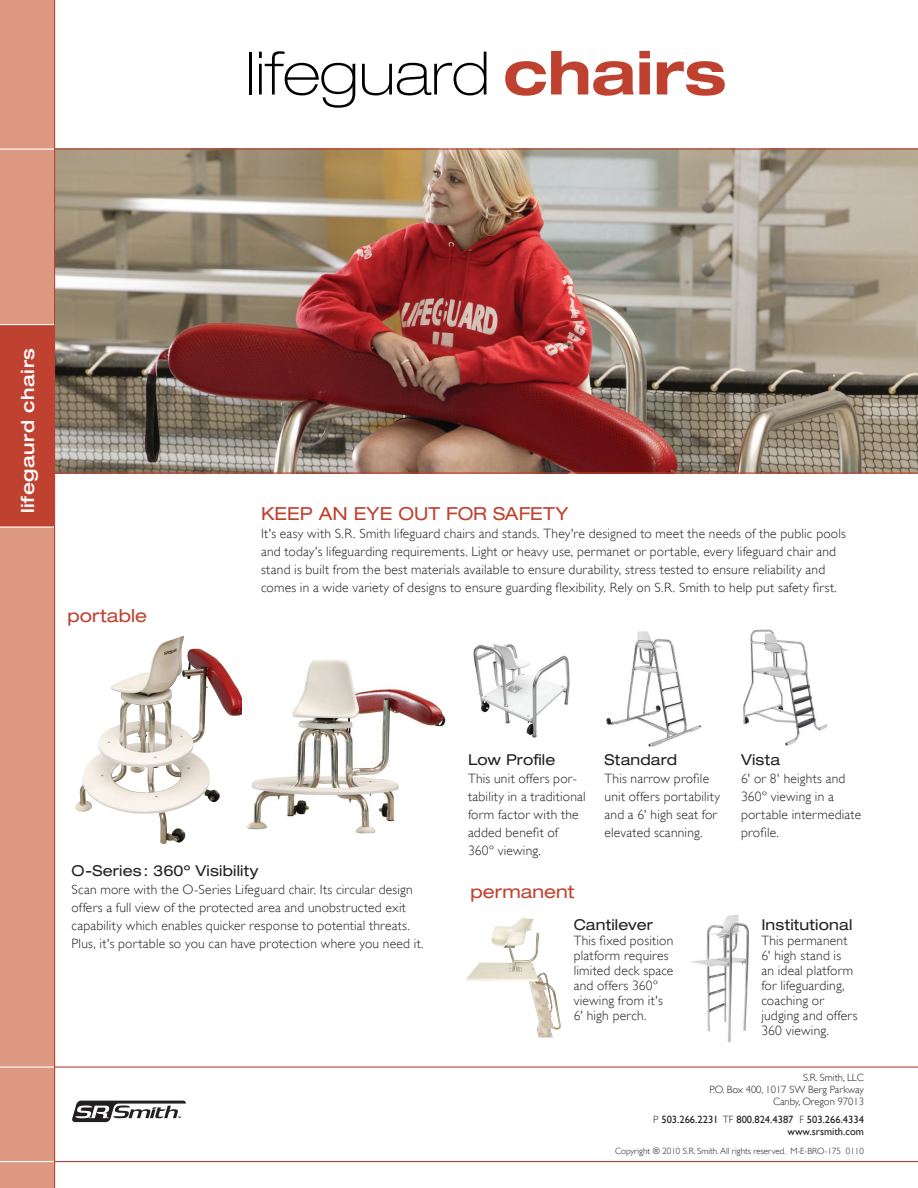
<style>
.page{position:relative;width:918px;height:1188px;background:#fff}
.page>*{position:absolute;margin:0;border:0;box-sizing:border-box;transform-origin:0 0}
.HEADLINES_chapter_1s{font:100 expanded 60px "Helvetica Neue";color:#010101}
.SUBHEAD_color_CAPS{font:expanded 18px "Helvetica Neue";color:#bf4130}
.SUBHEAD_color{font:expanded 18px "Helvetica Neue";color:#bf4130}
.t1{font:500 expanded 18px "Helvetica Neue";letter-spacing:.03em;color:#fff}
.SUBHEAD_black{font:expanded 15px "Helvetica Neue";letter-spacing:.01em;color:#231f20}
.BODY_COPY{font:300 13.5px/18px "Gill Sans";letter-spacing:.015em;color:#231f20}
.DESCRIPTION_COPY{font:300 13.5px/15px "Gill Sans";letter-spacing:.015em;color:#231f20}
.LEGAL_italic{font:300 10.5px/12px "Gill Sans";color:#231f20;text-align:right}
.LEGAL_italic-2{font:10.5px/12px "Gill Sans";color:#231f20;text-align:right}
.LEGAL_italic-3{font:300 9px "Gill Sans";color:#231f20}
.s1{font-weight:700;color:#bf4130}
.s2{font-weight:300}
</style>
<div class="page">
<div style="left:0;top:0;width:55px;height:1188px;background:#dd9881"></div>
<hr style="left:0;top:148px;width:55px;height:2px;background:#fff">
<img style="left:55px;top:150px;width:863px;height:322px">
<hr style="left:54px;top:472px;width:864px;height:2px;background:#bf4130">
<hr style="left:0;top:1161px;width:55px;height:1px;background:#fff">
<div style="left:0;top:324px;width:55px;height:203px;background:#bf4130"></div>
<hr style="left:54px;top:148px;width:864px;height:2px;background:#bf4130">
<hr style="left:0;top:1066px;width:55px;height:2px;background:#fff">
<hr style="left:54px;top:1066px;width:864px;height:2px;background:#bf4130">
<hr style="left:54px;top:1161px;width:864px;height:1px;background:#bf4130">
<svg style="left:72px;top:1101px;width:114px;height:21px"></svg>
<img style="left:75px;top:636px;width:145px;height:208px">
<img style="left:606px;top:631px;width:96px;height:116px">
<img style="left:743px;top:629px;width:85px;height:117px">
<img style="left:247px;top:659px;width:199px;height:175px">
<img style="left:473px;top:643px;width:97px;height:95px">
<img style="left:690px;top:914px;width:59px;height:129px">
<img style="left:466px;top:918px;width:95px;height:120px">
<hr style="left:0;top:324px;width:54px;height:1px;background:#fff">
<hr style="left:0;top:526px;width:54px;height:2px;background:#fff">
<hr style="left:54px;top:0;width:1px;height:1188px;background:#bf4130">
<p class="HEADLINES_chapter_1s" style="left:245px;top:38px;width:483px">lifeguard <span class="s1">chairs</span></p>
<p class="t1" style="left:16px;top:513px;width:167px;rotate:-90deg">lifegaurd chairs</p>
<p class="SUBHEAD_color" style="left:68px;top:604px;width:81px">portable</p>
<p class="SUBHEAD_color_CAPS" style="left:261px;top:503px;width:309px">Keep an eye out for safety</p>
<p class="BODY_COPY" style="left:261px;top:525px;width:586px">It's easy with S.R. Smith lifeguard chairs and stands. They're designed to meet the needs of the public pools and today's lifeguarding requirements. Light or heavy use, permanet or portable, every lifeguard chair and stand is built from the best materials available to ensure durability, stress tested to ensure reliability and comes in a wide variety of designs to ensure guarding flexibility. Rely on S.R. Smith to help put safety first.</p>
<p class="SUBHEAD_black" style="left:72px;top:861px;width:189px">O-Series: 360º Visibility</p>
<p class="BODY_COPY" style="left:72px;top:880px;width:354px">Scan more with the O-Series Lifeguard chair. Its circular design offers a full view of the protected area and unobstructed exit capability which enables quicker response to potential threats.<br>Plus, it's portable so you can have protection where you need it.</p>
<p class="SUBHEAD_black" style="left:468px;top:751px;width:89px">Low Profile</p>
<p class="BODY_COPY" style="left:468px;top:769px;width:119px">This unit offers por&shy;tability in a traditional form factor with the added benefit of<br>360º viewing.</p>
<p class="SUBHEAD_color" style="left:471px;top:881px;width:105px">permanent</p>
<p class="SUBHEAD_black" style="left:604px;top:751px;width:74px">Standard</p>
<p class="BODY_COPY" style="left:604px;top:769px;width:117px">This narrow profile unit offers portability and a 6' high seat for elevated scanning.</p>
<p class="SUBHEAD_black" style="left:741px;top:751px;width:41px">Vista</p>
<p class="BODY_COPY" style="left:741px;top:769px;width:122px">6' or 8' heights and<br>360º viewing in a portable intermediate profile.</p>
<p class="SUBHEAD_black" style="left:574px;top:915px;width:81px">Cantilever</p>
<p class="DESCRIPTION_COPY" style="left:574px;top:933px;width:101px">This fixed position platform requires limited deck space and offers 360º viewing from it's<br>6' high perch.</p>
<p class="SUBHEAD_black" style="left:761px;top:915px;width:92px">Institutional</p>
<p class="DESCRIPTION_COPY" style="left:761px;top:933px;width:98px">This permanent<br>6' high stand is<br>an ideal platform for lifeguarding, coaching or judging and offers<br>360 viewing.</p>
<p class="LEGAL_italic" style="left:710px;top:1071px;width:156px">S.R. Smith, LLC<br>P.O. Box 400, 1017 SW Berg Parkway<br>Canby, Oregon 97013</p>
<p class="LEGAL_italic-2" style="left:653px;top:1114px;width:212px"><span class="s2">P</span> 503.266.2231 <span class="s2">TF</span> 800.824.4387 <span class="s2">F</span> 503.266.4334 www.srsmith.com</p>
<p class="LEGAL_italic-3" style="left:615px;top:1146px;width:250px">Copyright ® 2010 S.R. Smith. All rights reserved. M-E-BRO-175 0110</p>
</div>
